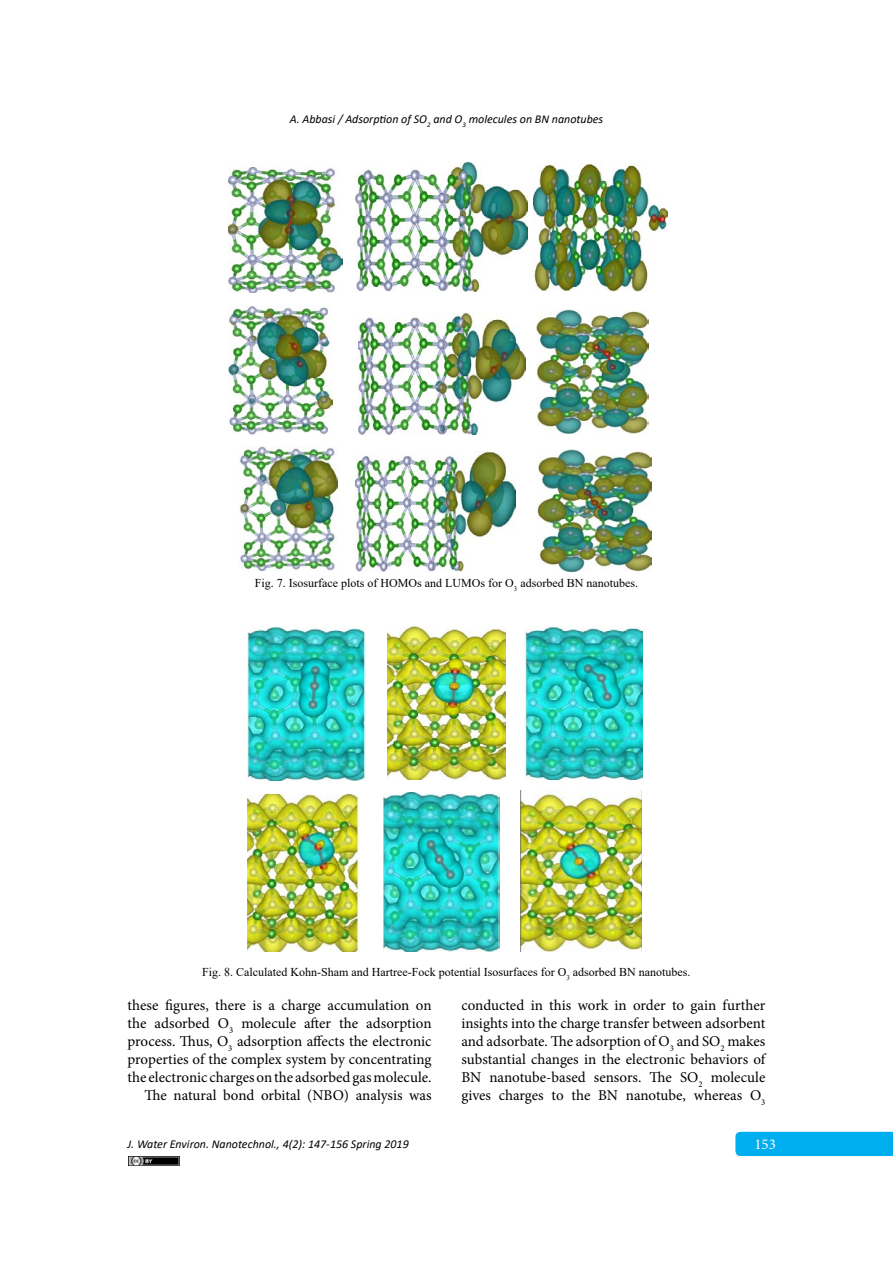
<style>
.page{position:relative;width:893px;height:1263px;background:#fff}
.page>*{position:absolute;margin:0;border:0;box-sizing:border-box;transform-origin:0 0}
.t1{font:15px/18px "Minion Pro";color:#000;text-align:right}
.t2{font:15px "Minion Pro";color:#fff}
.t3{font:12px "Times New Roman";color:#000}
.t4{font:italic 12px "Calibri";color:#000}
.t5{font:11.55px "Times New Roman";color:#000}
.s1{font-weight:700}
</style>
<div class="page">
<div style="left:735px;top:1132px;width:158px;height:24px;background:#00aeef"></div>
<img style="left:129px;top:1156px;width:50px;height:9px">
<img style="left:534px;top:163px;width:134px;height:129px">
<img style="left:355px;top:162px;width:173px;height:130px">
<img style="left:229px;top:168px;width:113px;height:124px">
<img style="left:536px;top:310px;width:112px;height:123px">
<img style="left:359px;top:313px;width:167px;height:121px">
<img style="left:229px;top:305px;width:104px;height:129px">
<img style="left:537px;top:450px;width:114px;height:121px">
<img style="left:239px;top:447px;width:98px;height:123px">
<img style="left:355px;top:451px;width:161px;height:120px">
<img style="left:524px;top:626px;width:118px;height:154px">
<img style="left:388px;top:626px;width:118px;height:154px">
<img style="left:247px;top:626px;width:119px;height:154px">
<img style="left:248px;top:794px;width:112px;height:158px">
<img style="left:383px;top:793px;width:117px;height:159px">
<img style="left:521px;top:791px;width:120px;height:160px">
<p class="t4" style="left:290px;top:111px;width:315px">A. Abbasi / Adsorption of SO<sub>2</sub> and O<sub>3</sub> molecules on BN nanotubes</p>
<p class="t3" style="left:255px;top:575px;width:385px">Fig. 7. Isosurface plots of HOMOs and LUMOs for O<sub>3</sub> adsorbed BN nanotubes.</p>
<p class="t5" style="left:240px;top:963px;width:434px"><span class="s1">Figure 8.</span> Calculated Kohn-Sham and Hartree-Fock potential Isosurfaces for O<sub>3</sub> adsorbed BN</p>
<p class="t3" style="left:202px;top:964px;width:490px">Fig. 8. Calculated Kohn-Sham and Hartree-Fock potential Isosurfaces for O<sub>3</sub> adsorbed BN nanotubes.</p>
<p class="t1" style="left:128px;top:996px;width:306px">these figures, there is a charge accumulation on the adsorbed O<sub>3</sub> molecule after the adsorption process. Thus, O<sub>3</sub> adsorption affects the electronic properties of the complex system by concentrating the electronic charges on the adsorbed gas molecule.<br>The natural bond orbital (NBO) analysis was</p>
<p class="t1" style="left:461px;top:996px;width:306px;text-align:justify">conducted in this work in order to gain further insights into the charge transfer between adsorbent and adsorbate. The adsorption of O<sub>3</sub> and SO<sub>2</sub> makes substantial changes in the electronic behaviors of BN nanotube-based sensors. The SO<sub>2</sub> molecule gives charges to the BN nanotube, whereas O<sub>3</sub></p>
<p class="t5" style="left:247px;top:967px;width:434px"><span class="s1">Figure 8.</span> Calculated Kohn-Sham and Hartree-Fock potential Isosurfaces for O<sub>3</sub> adsorbed BN</p>
<p class="t4" style="left:128px;top:1136px;width:283px">J. Water Environ. Nanotechnol., 4(2): 147-156 Spring 2019</p>
<p class="t2" style="left:754px;top:1134px;width:23px">153</p>
</div>
